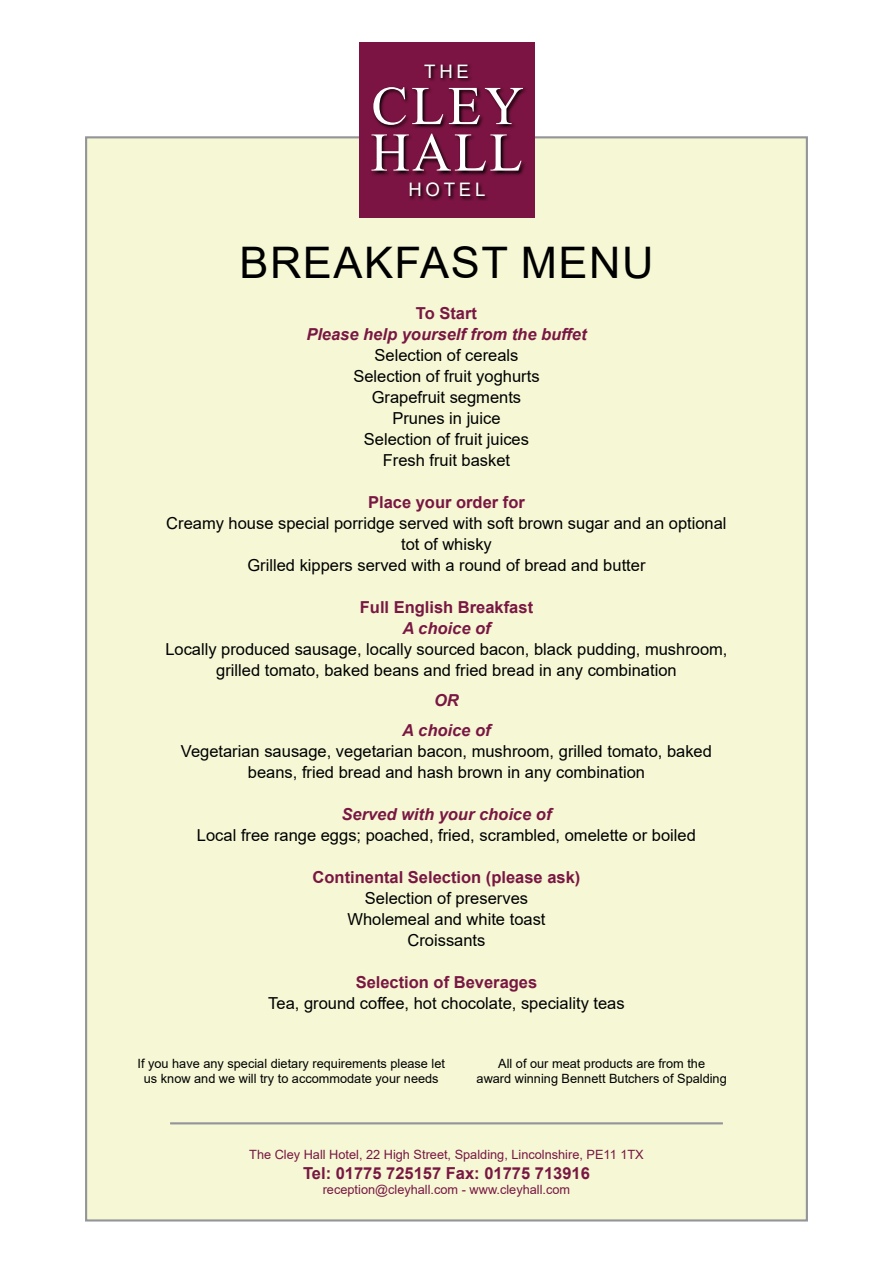
<style>
.page{position:relative;width:893px;height:1263px;background:#fff}
.page>*{position:absolute;margin:0;border:0;box-sizing:border-box;transform-origin:0 0}
.t1{font:54.6px/46.5px "Times New Roman";letter-spacing:.05em;color:#fff}
.t2{font:43.5px "Arial";letter-spacing:.035em;color:#000}
.t3{font:18.6px "Arial";letter-spacing:.2em;color:#fff}
.t4{font:16.5px/21px "Arial";color:#000;text-align:center}
.t5{font:700 16.5px "Arial";color:#791742}
.t6{font:italic 700 16.5px/30px "Arial";color:#791742;text-align:center}
.t7{font:12.75px/15.3px "Arial";color:#000;text-align:center}
.t8{font:12.75px "Arial";color:#791742}
</style>
<div class="page">
<div style="left:85px;top:136px;width:723px;height:1085px;background:#f5f7d5;border:2px solid #939598"></div>
<div style="left:359px;top:43px;width:175px;height:175px;background:#7b1442"></div>
<svg style="left:372px;top:64px;width:154px;height:137px"></svg>
<hr style="left:170px;top:1122px;width:553px;height:2px;background:#939598">
<p class="t3" style="left:424px;top:58px;width:46px">THE</p>
<h1 class="t1" style="left:370px;top:81px;width:155px">CLEY<br>HALL</h1>
<p class="t3" style="left:408px;top:177px;width:78px">HOTEL</p>
<h2 class="t2" style="left:239px;top:233px;width:415px">BREAKFAST MENU</h2>
<p class="t5" style="left:416px;top:302px;width:63px">To Start</p>
<p class="t6" style="left:306px;top:320px;width:282px">Please help yourself from the buffet</p>
<p class="t4" style="left:353px;top:345px;width:188px">Selection of cereals<br>Selection of fruit yoghurts<br>Grapefruit segments<br>Prunes in juice<br>Selection of fruit juices<br>Fresh fruit basket</p>
<p class="t5" style="left:368px;top:491px;width:158px">Place your order for</p>
<p class="t4" style="left:166px;top:513px;width:562px">Creamy house special porridge served with soft brown sugar and an optional tot of whisky<br>Grilled kippers served with a round of bread and butter</p>
<p class="t5" style="left:360px;top:596px;width:175px">Full English Breakfast</p>
<p class="t6" style="left:402px;top:614px;width:90px">A choice of</p>
<p class="t4" style="left:165px;top:639px;width:564px">Locally produced sausage, locally sourced bacon, black pudding, mushroom, grilled tomato, baked beans and fried bread in any combination</p>
<p class="t6" style="left:402px;top:686px;width:90px">OR<br>A choice of</p>
<p class="t4" style="left:181px;top:741px;width:533px">Vegetarian sausage, vegetarian bacon, mushroom, grilled tomato, baked beans, fried bread and hash brown in any combination</p>
<p class="t6" style="left:341px;top:800px;width:211px">Served with your choice of</p>
<p class="t4" style="left:197px;top:825px;width:500px">Local free range eggs; poached, fried, scrambled, omelette or boiled</p>
<p class="t5" style="left:313px;top:866px;width:269px">Continental Selection (please ask)</p>
<p class="t4" style="left:347px;top:888px;width:200px">Selection of preserves<br>Wholemeal and white toast<br>Croissants</p>
<p class="t5" style="left:356px;top:971px;width:183px">Selection of Beverages</p>
<p class="t4" style="left:268px;top:993px;width:358px">Tea, ground coffee, hot chocolate, speciality teas</p>
<p class="t7" style="left:137px;top:1056px;width:309px">If you have any special dietary requirements please let us know and we will try to accommodate your needs</p>
<p class="t7" style="left:477px;top:1056px;width:252px">All of our meat products are from the<br>award winning Bennett Butchers of Spalding</p>
<p class="t8" style="left:249px;top:1145px;width:396px">The Cley Hall Hotel, 22 High Street, Spalding, Lincolnshire, PE11 1TX</p>
<p class="t5" style="left:303px;top:1161px;width:288px">Tel: 01775 725157 Fax: 01775 713916</p>
<p class="t8" style="left:323px;top:1180px;width:249px">reception@cleyhall.com - www.cleyhall.com</p>
</div>
